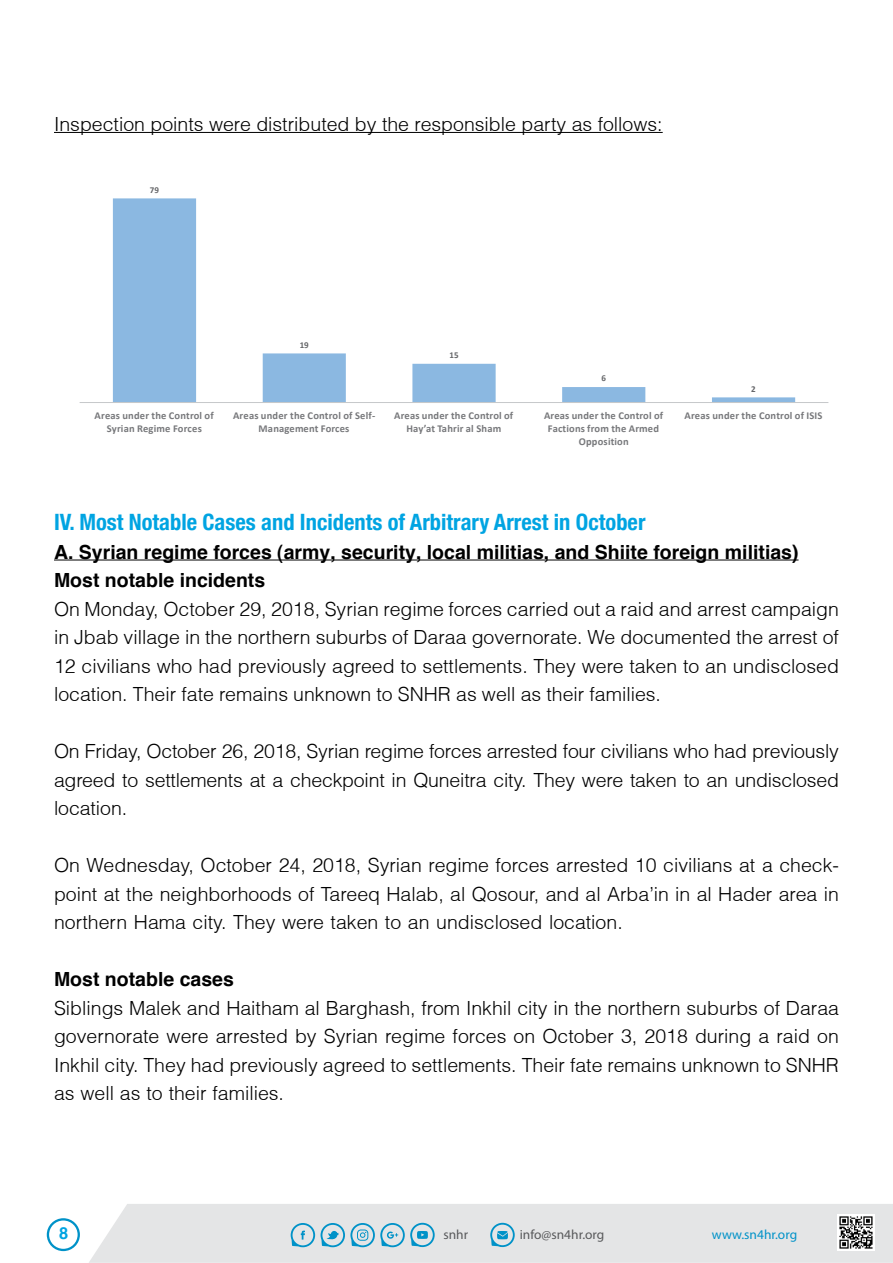
<style>
.page{position:relative;width:893px;height:1263px;background:#fff}
.page>*{position:absolute;margin:0;border:0;box-sizing:border-box;transform-origin:0 0}
.t1{font:700 condensed 22.5px "Helvetica Neue";color:#00a4e2}
.t2{font:300 19.5px/28.5px "Helvetica";color:#000;text-align:justify}
.t3{font:700 19.5px/28.5px "Helvetica";color:#000}
.t4{font:700 16.5px "Helvetica";color:#00a4e2}
.t5{font:13.35px "Myriad Pro";color:#58595b}
.t6{font:13.35px "Myriad Pro";color:#0092c8}
.t7{font:700 10.5px/12.9px "Calibri";letter-spacing:.015em;color:#77787b;text-align:center}
.t8{font:700 9px "Calibri";color:#636467}
</style>
<div class="page">
<div style="left:89px;top:1204px;width:804px;height:59px;background:#e4e5e6"></div>
<svg style="left:291px;top:1223px;width:24px;height:24px"></svg>
<svg style="left:321px;top:1223px;width:114px;height:24px;background:#a1ccdd"></svg>
<svg style="left:490px;top:1223px;width:25px;height:24px"></svg>
<img style="left:837px;top:1214px;width:37px;height:37px">
<svg style="left:47px;top:1218px;width:33px;height:33px"></svg>
<hr style="left:54px;top:132px;width:609px;height:1px;background:#000">
<hr style="left:54px;top:559px;width:744px;height:1px;background:#000">
<svg style="left:113px;top:198px;width:682px;height:204px"></svg>
<hr style="left:80px;top:402px;width:748px;height:1px;background:#c6c8ca">
<p class="t2" style="left:54px;top:110px;width:610px">Inspection points were distributed by the responsible party as follows:</p>
<p class="t8" style="left:150px;top:183px;width:11px">79</p>
<p class="t7" style="left:95px;top:409px;width:121px">Areas under the Control of<br>Syrian Regime Forces</p>
<p class="t8" style="left:300px;top:338px;width:11px">19</p>
<p class="t8" style="left:449px;top:349px;width:11px">15</p>
<p class="t8" style="left:601px;top:372px;width:6px">6</p>
<p class="t8" style="left:751px;top:382px;width:6px">2</p>
<p class="t7" style="left:233px;top:409px;width:144px">Areas under the Control of Self-</p>
<p class="t7" style="left:394px;top:409px;width:121px">Areas under the Control of<br>Hay’at Tahrir al Sham</p>
<p class="t7" style="left:544px;top:409px;width:121px">Areas under the Control of<br>Factions from the Armed<br>Opposition</p>
<p class="t7" style="left:684px;top:409px;width:140px">Areas under the Control of ISIS</p>
<p class="t7" style="left:259px;top:422px;width:92px">Management Forces</p>
<p class="t1" style="left:54px;top:508px;width:593px">IV. Most Notable Cases and Incidents of Arbitrary Arrest in October</p>
<p class="t3" style="left:54px;top:537px;width:746px">A. Syrian regime forces (army, security, local militias, and Shiite foreign militias(<br>Most notable incidents</p>
<p class="t2" style="left:54px;top:594px;width:786px">On Monday, October 29, 2018, Syrian regime forces carried out a raid and arrest campaign in Jbab village in the northern suburbs of Daraa governorate. We documented the arrest of 12 civilians who had previously agreed to settlements. They were taken to an undisclosed location. Their fate remains unknown to SNHR as well as their families.</p>
<p class="t2" style="left:54px;top:737px;width:787px">On Friday, October 26, 2018, Syrian regime forces arrested four civilians who had previously agreed to settlements at a checkpoint in Quneitra city. They were taken to an undisclosed location.</p>
<p class="t2" style="left:54px;top:851px;width:786px">On Wednesday, October 24, 2018, Syrian regime forces arrested 10 civilians at a check-</p>
<p class="t2" style="left:54px;top:908px;width:570px">northern Hama city. They were taken to an undisclosed location.</p>
<p class="t3" style="left:54px;top:964px;width:181px">Most notable cases</p>
<p class="t2" style="left:54px;top:993px;width:786px">Siblings Malek and Haitham al Barghash, from Inkhil city in the northern suburbs of Daraa governorate were arrested by Syrian regime forces on October 3, 2018 during a raid on Inkhil city. They had previously agreed to settlements. Their fate remains unknown to SNHR as well as to their families.</p>
<p class="t2" style="left:54px;top:879px;width:786px">point at the neighborhoods of Tareeq Halab, al Qosour, and al Arba i n’ in al Hader area in</p>
<p class="t4" style="left:59px;top:1223px;width:11px">8</p>
<p class="t5" style="left:443px;top:1226px;width:26px">snhr</p>
<p class="t5" style="left:520px;top:1226px;width:86px">info@sn4hr.org</p>
<p class="t6" style="left:712px;top:1226px;width:87px">www.sn4hr.org</p>
</div>
